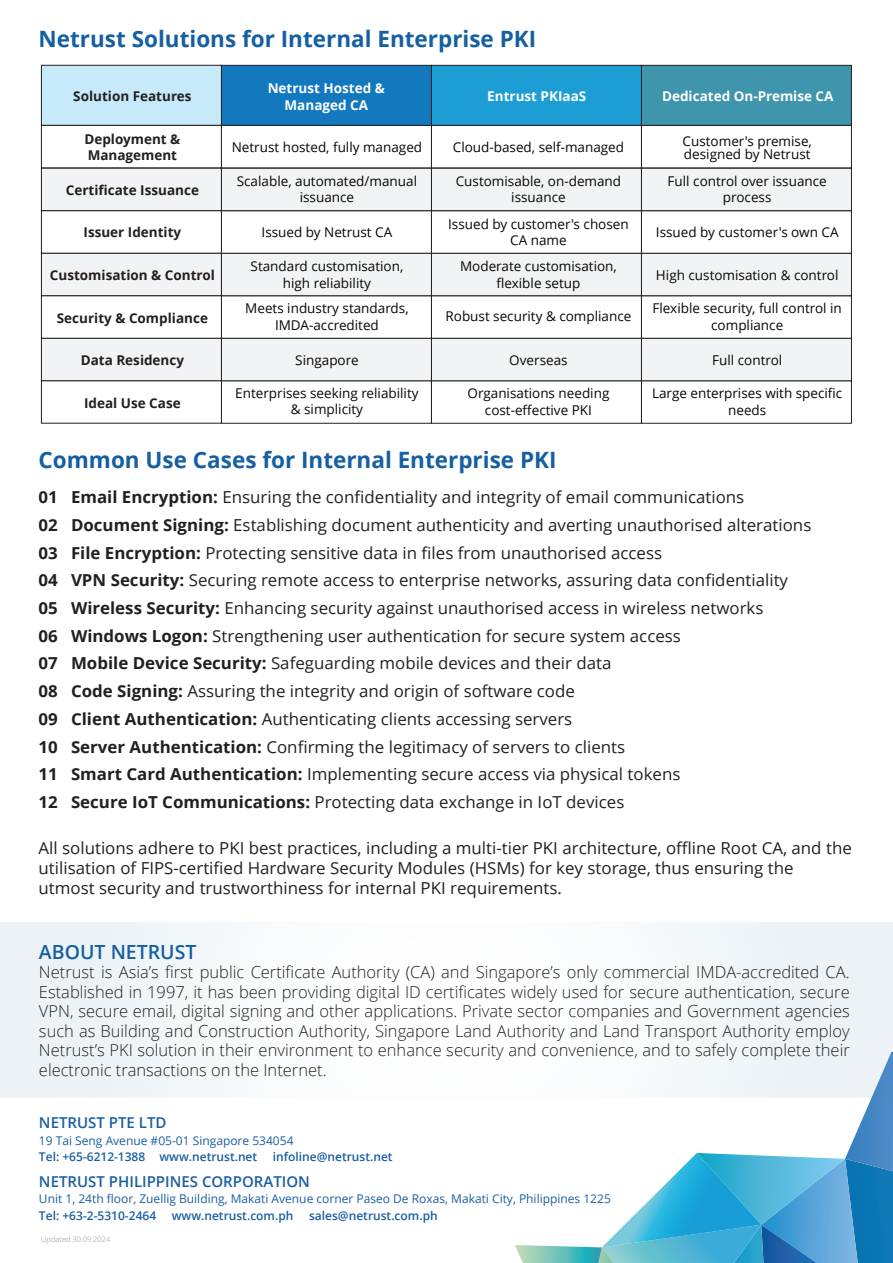
<style>
.page{position:relative;width:893px;height:1263px;background:#fff}
.page>*{position:absolute;margin:0;border:0;box-sizing:border-box;transform-origin:0 0}
.t1{font:700 22.5px "Open Sans";color:#155fa2}
.t2{font:600 19.5px "Open Sans";color:#155fa2}
.t3{font:16.5px/27.6px "Open Sans";color:#231f20}
.t4{font:300 16.5px/19.5px "Open Sans";color:#231f20;text-align:justify}
.t5{font:600 15px "Open Sans";color:#195fa2}
.t6{font:13.5px/16.5px "Open Sans";color:#080704;text-align:center}
.t7{font:700 13.5px/16.5px "Open Sans";color:#231f20}
.t8{font:700 13.5px/16.5px "Open Sans";color:#fff;text-align:center}
.t9{font:600 12px "Open Sans";color:#195fa2}
.t10{font:12px "Open Sans";color:#195fa2}
.t11{font:300 7.5px "Open Sans";color:rgb(35 31 32/.5)}
.s1{font-weight:700}
.s2{color:rgb(25 95 162/0)}
</style>
<div class="page">
<svg style="left:515px;top:1052px;width:378px;height:211px"></svg>
<div style="left:641px;top:380px;width:211px;height:44px;background:#fff;border:1px solid #231f20"></div>
<div style="left:641px;top:338px;width:211px;height:43px;background:#f2f3f4;border:1px solid #231f20"></div>
<div style="left:641px;top:295px;width:211px;height:44px;background:#fff;border:1px solid #231f20"></div>
<div style="left:641px;top:253px;width:211px;height:43px;background:#f2f3f4;border:1px solid #231f20"></div>
<div style="left:641px;top:210px;width:211px;height:44px;background:#fff;border:1px solid #231f20"></div>
<div style="left:641px;top:168px;width:211px;height:43px;background:#f2f3f4;border:1px solid #231f20"></div>
<div style="left:641px;top:65px;width:211px;height:61px;background:#3e95ac;border:1px solid #231f20"></div>
<div style="left:431px;top:380px;width:211px;height:44px;background:#fff;border:1px solid #231f20"></div>
<div style="left:431px;top:338px;width:211px;height:43px;background:#f2f3f4;border:1px solid #231f20"></div>
<div style="left:431px;top:295px;width:211px;height:44px;background:#fff;border:1px solid #231f20"></div>
<div style="left:431px;top:253px;width:211px;height:43px;background:#f2f3f4;border:1px solid #231f20"></div>
<div style="left:431px;top:210px;width:211px;height:44px;background:#fff;border:1px solid #231f20"></div>
<div style="left:431px;top:168px;width:211px;height:43px;background:#f2f3f4;border:1px solid #231f20"></div>
<div style="left:431px;top:65px;width:211px;height:61px;background:#1c9ed5;border:1px solid #231f20"></div>
<div style="left:221px;top:380px;width:211px;height:44px;background:#fff;border:1px solid #231f20"></div>
<div style="left:221px;top:338px;width:211px;height:43px;background:#f2f3f4;border:1px solid #231f20"></div>
<div style="left:221px;top:295px;width:211px;height:44px;background:#fff;border:1px solid #231f20"></div>
<div style="left:221px;top:253px;width:211px;height:43px;background:#f2f3f4;border:1px solid #231f20"></div>
<div style="left:221px;top:210px;width:211px;height:44px;background:#fff;border:1px solid #231f20"></div>
<div style="left:221px;top:168px;width:211px;height:43px;background:#f2f3f4;border:1px solid #231f20"></div>
<div style="left:221px;top:65px;width:211px;height:61px;background:#1279bf;border:1px solid #231f20"></div>
<div style="left:41px;top:380px;width:181px;height:44px;background:#fff"></div>
<div style="left:41px;top:338px;width:181px;height:43px;background:#f2f3f4;border:1px solid #231f20"></div>
<div style="left:41px;top:295px;width:181px;height:44px;background:#fff;border:1px solid #231f20"></div>
<div style="left:41px;top:253px;width:181px;height:43px;background:#f2f3f4;border:1px solid #231f20"></div>
<div style="left:41px;top:210px;width:181px;height:44px;background:#fff;border:1px solid #231f20"></div>
<div style="left:41px;top:168px;width:181px;height:43px;background:#f2f3f4;border:1px solid #231f20"></div>
<div style="left:41px;top:65px;width:181px;height:61px;background:#c6eafa;border:1px solid #231f20"></div>
<h1 class="t1" style="left:39px;top:30px;width:499px">Netrust Solutions for Internal Enterprise PKI</h1>
<p class="t7" style="left:73px;top:90px;width:120px">Solution Features</p>
<p class="t8" style="left:268px;top:81px;width:119px">Netrust Hosted &amp;<br>Managed CA</p>
<p class="t8" style="left:487px;top:89px;width:101px">Entrust PKIaaS</p>
<p class="t8" style="left:662px;top:89px;width:173px">Dedicated On-Premise CA</p>
<p class="t7" style="left:84px;top:132px;width:97px">Deployment &amp;<br>Management</p>
<p class="t7" style="left:66px;top:183px;width:135px">Certificate Issuance</p>
<p class="t7" style="left:84px;top:226px;width:99px">Issuer Identity</p>
<p class="t7" style="left:50px;top:268px;width:167px">Customisation &amp; Control</p>
<p class="t7" style="left:57px;top:311px;width:153px">Security &amp; Compliance</p>
<p class="t7" style="left:81px;top:353px;width:105px">Data Residency</p>
<p class="t7" style="left:84px;top:396px;width:98px">Ideal Use Case</p>
<p class="t6" style="left:232px;top:140px;width:192px">Netrust hosted, fully managed</p>
<p class="t6" style="left:237px;top:174px;width:182px">Scalable, automated/manual issuance</p>
<p class="t6" style="left:262px;top:225px;width:132px">Issued by Netrust CA</p>
<p class="t6" style="left:251px;top:260px;width:154px">Standard customisation, high reliability</p>
<p class="t6" style="left:245px;top:301px;width:165px">Meets industry standards,<br>IMDA-accredited</p>
<p class="t6" style="left:295px;top:353px;width:65px">Singapore</p>
<p class="t6" style="left:235px;top:386px;width:185px">Enterprises seeking reliability &amp; simplicity</p>
<p class="t6" style="left:453px;top:140px;width:173px">Cloud-based, self-managed</p>
<p class="t6" style="left:456px;top:174px;width:167px">Customisable, on-demand issuance</p>
<p class="t6" style="left:448px;top:217px;width:182px">Issued by customer's chosen<br>CA name</p>
<p class="t6" style="left:460px;top:260px;width:158px">Moderate customisation, flexible setup</p>
<p class="t6" style="left:446px;top:309px;width:187px">Robust security &amp; compliance</p>
<p class="t6" style="left:509px;top:353px;width:60px">Overseas</p>
<p class="t6" style="left:468px;top:386px;width:143px">Organisations needing cost-effective PKI</p>
<h1 class="t1" style="left:39px;top:451px;width:519px">Common Use Cases for Internal Enterprise PKI</h1>
<p class="t6" style="left:683px;top:135px;width:131px;line-height:13.5px;text-align:left">Customer's premise, designed by Netrust</p>
<p class="t6" style="left:668px;top:174px;width:161px">Full control over issuance process</p>
<p class="t6" style="left:656px;top:225px;width:184px">Issued by customer's own CA</p>
<p class="t6" style="left:656px;top:268px;width:184px">High customisation &amp; control</p>
<p class="t6" style="left:653px;top:301px;width:191px">Flexible security, full control in compliance</p>
<p class="t6" style="left:712px;top:353px;width:72px">Full control</p>
<p class="t6" style="left:652px;top:386px;width:192px">Large enterprises with specific needs</p>
<p class="t3" style="left:39px;top:485px;width:774px"><span class="s1">01 Email Encryption:</span> Ensuring the confidentiality and integrity of email communications<br><span class="s1">02 Document Signing:</span> Establishing document authenticity and averting unauthorised alterations <span class="s1">03 File Encryption:</span> Protecting sensitive data in files from unauthorised access<br><span class="s1">04 VPN Security:</span> Securing remote access to enterprise networks, assuring data confidentiality <span class="s1">05 Wireless Security:</span> Enhancing security against unauthorised access in wireless networks<br><span class="s1">06 Windows Logon:</span> Strengthening user authentication for secure system access<br><span class="s1">07 Mobile Device Security:</span> Safeguarding mobile devices and their data<br><span class="s1">08 Code Signing:</span> Assuring the integrity and origin of software code<br><span class="s1">09 Client Authentication:</span> Authenticating clients accessing servers<br><span class="s1">10 Server Authentication:</span> Confirming the legitimacy of servers to clients<br><span class="s1">11 Smart Card Authentication:</span> Implementing secure access via physical tokens<br><span class="s1">12 Secure IoT Communications:</span> Protecting data exchange in IoT devices</p>
<p class="t3" style="left:39px;top:840px;width:815px;line-height:19.8px">All solutions adhere to PKI best practices, including a multi-tier PKI architecture, offline Root CA, and the utilisation of FIPS-certified Hardware Security Modules (HSMs) for key storage, thus ensuring the utmost security and trustworthiness for internal PKI requirements.</p>
<p class="t2" style="left:39px;top:943px;width:159px">ABOUT NETRUST</p>
<p class="t4" style="left:39px;top:964px;width:812px">Netrust is Asia’s first public Certificate Authority (CA) and Singapore’s only commercial IMDA-accredited CA.<br>Established in 1997, it has been providing digital ID certificates widely used for secure authentication, secure VPN, secure email, digital signing and other applications. Private sector companies and Government agencies such as Building and Construction Authority, Singapore Land Authority and Land Transport Authority employ Netrust’s PKI solution in their environment to enhance security and convenience, and to safely complete their electronic transactions on the Internet.</p>
<p class="t5" style="left:39px;top:1117px;width:129px">NETRUST PTE LTD</p>
<p class="t10" style="left:39px;top:1136px;width:256px">19 Tai Seng Avenue #05-01 Singapore 534054</p>
<p class="t9" style="left:39px;top:1152px;width:108px">Tel: +65-6212-1388</p>
<p class="t5" style="left:39px;top:1175px;width:273px">NETRUST PHILIPPINES CORPORATION</p>
<p class="t10" style="left:39px;top:1194px;width:573px">Unit 1, 24th floor, Zuellig Building, Makati Avenue corner Paseo De Roxas, Makati City, Philippines 1225</p>
<p class="t9" style="left:39px;top:1211px;width:119px">Tel: +63-2-5310-2464</p>
<p class="t9" style="left:116px;top:1152px;width:142px"><span class="s2">https://</span>www.netrust.net</p>
<p class="t9" style="left:273px;top:1152px;width:121px">infoline@netrust.net</p>
<p class="t9" style="left:129px;top:1211px;width:166px"><span class="s2">https://</span>www.netrust.com.ph</p>
<p class="t9" style="left:309px;top:1211px;width:130px">sales@netrust.com.ph</p>
<p class="t11" style="left:41px;top:1236px;width:71px">Updated 30.09.2024</p>
</div>
